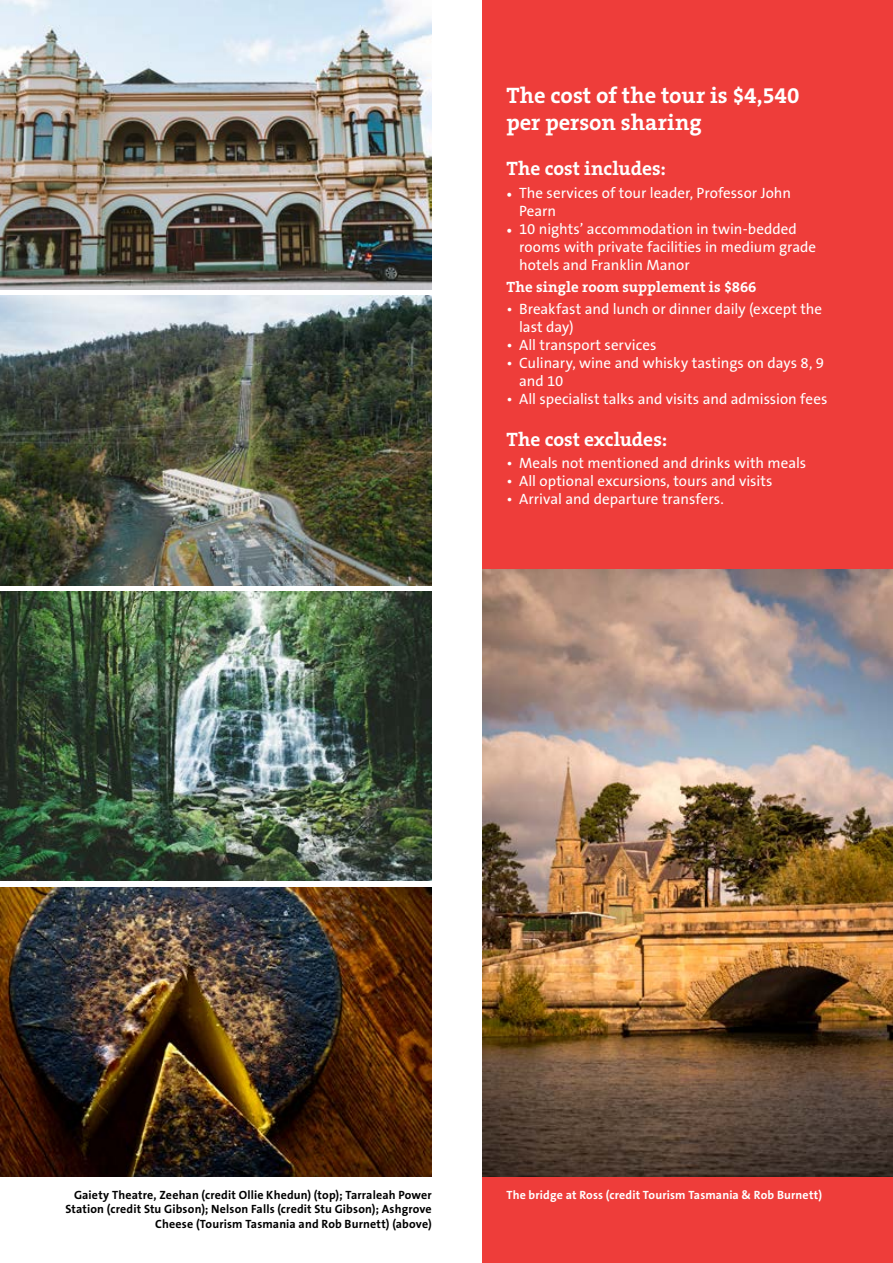
<style>
.page{position:relative;width:893px;height:1263px;background:#fff}
.page>*{position:absolute;margin:0;border:0;box-sizing:border-box;transform-origin:0 0}
.t1{font:700 22.5px/27px "The Serif B7";color:#fff}
.t2{font:700 19.5px "The Serif B7";color:#fff}
.t3{font:15px/18px "The Sans B5 Plain";color:#fff}
.t4{font:700 15px "The Serif B7";color:#fff}
.t5{font:700 12px/14.4px "The Sans B7";letter-spacing:.015em;color:#000;text-align:right}
.t6{font:700 12px "The Sans B7";letter-spacing:.015em;color:#fff}
.s1{font-family:"Minion Pro"}
</style>
<div class="page">
<div style="left:483px;top:0;width:410px;height:1263px;background:#ee3d3a"></div>
<img style="left:0;top:0;width:432px;height:289px">
<img style="left:0;top:296px;width:432px;height:289px">
<img style="left:0;top:592px;width:432px;height:289px">
<img style="left:0;top:888px;width:432px;height:289px">
<img style="left:483px;top:569px;width:410px;height:608px">
<h1 class="t1" style="left:506px;top:82px;width:295px">The cost of the tour is $4,540 per person sharing</h1>
<h2 class="t2" style="left:506px;top:159px;width:161px">The cost includes:</h2>
<p class="t3" style="left:519px;top:184px;width:273px;text-indent:-13px"><span class="s1">•</span> The services of tour leader, Professor John<br>Pearn</p>
<p class="t3" style="left:519px;top:220px;width:299px;text-indent:-13px"><span class="s1">•</span> 10 nights’ accommodation in twin-bedded rooms with private facilities in medium grade hotels and Franklin Manor</p>
<p class="t4" style="left:506px;top:279px;width:252px">The single room supplement is $866</p>
<p class="t3" style="left:519px;top:301px;width:304px;text-indent:-13px">• Breakfast and lunch or dinner daily (except the last day)</p>
<p class="t3" style="left:506px;top:337px;width:151px">• All transport services</p>
<p class="t3" style="left:519px;top:355px;width:306px;text-indent:-13px">• Culinary, wine and whisky tastings on days 8, 9 and 10</p>
<p class="t3" style="left:506px;top:391px;width:322px">• All specialist talks and visits and admission fees</p>
<h2 class="t2" style="left:506px;top:429px;width:162px">The cost excludes:</h2>
<p class="t3" style="left:506px;top:455px;width:301px">• Meals not mentioned and drinks with meals</p>
<p class="t3" style="left:506px;top:473px;width:268px">• All optional excursions, tours and visits</p>
<p class="t3" style="left:506px;top:491px;width:219px">• Arrival and departure transfers.</p>
<p class="t5" style="left:74px;top:1188px;width:359px">Gaiety Theatre, Zeehan (credit Ollie Khedun) (top); Tarraleah Power</p>
<p class="t6" style="left:506px;top:1189px;width:317px">The bridge at Ross (credit Tourism Tasmania &amp; Rob Burnett)</p>
<p class="t5" style="left:65px;top:1202px;width:368px">Station (credit Stu Gibson); Nelson Falls (credit Stu Gibson); Ashgrove<br>Cheese (Tourism Tasmania and Rob Burnett) (above)</p>
</div>
